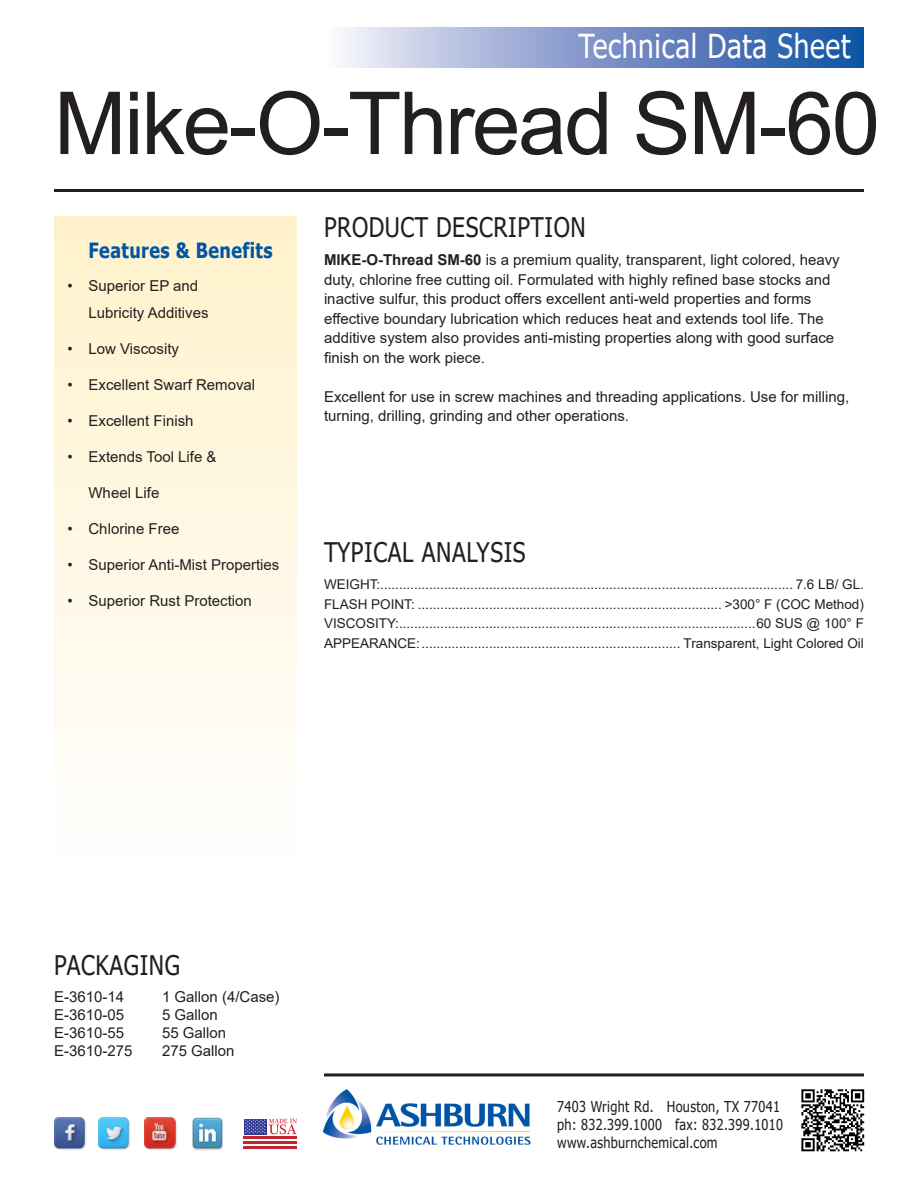
<style>
.page{position:relative;width:918px;height:1188px;background:#fff}
.page>*{position:absolute;margin:0;border:0;box-sizing:border-box;transform-origin:0 0}
.t1{font:87px "Arial";letter-spacing:-.025em;color:#231f20}
.t2{font:33px "Tahoma";letter-spacing:.025em;color:#fff;scale:.85 1}
.t3{font:27px "Tahoma";letter-spacing:.025em;color:#231f20;scale:.85 1}
.t4{font:700 21px "Tahoma";letter-spacing:.025em;color:#0155a5;scale:.85 1}
.t5{font:15px/19.5px "Arial";color:#231f20}
.t6{font:15px "Tahoma";letter-spacing:.025em;color:#231f20;scale:.85 1}
.t7{font:13.5px "Arial";color:#231f20}
.s1{font-weight:700}
</style>
<div class="page">
<div style="left:54px;top:216px;width:243px;height:648px;background:linear-gradient(to bottom,#fff1ca,#fffeff)"></div>
<div style="left:324px;top:27px;width:540px;height:41px;background:linear-gradient(to right,#f7eff9,#0f49a1)"></div>
<hr style="left:54px;top:189px;width:810px;height:3px;background:#231f20">
<hr style="left:324px;top:1073px;width:540px;height:3px;background:#231f20">
<img style="left:54px;top:1118px;width:32px;height:32px">
<img style="left:98px;top:1118px;width:32px;height:32px">
<img style="left:145px;top:1118px;width:32px;height:32px">
<img style="left:192px;top:1118px;width:31px;height:32px">
<hr style="left:244px;top:1137px;width:53px;height:2px;background:#c3262e">
<hr style="left:244px;top:1141px;width:53px;height:3px;background:#c3262e">
<hr style="left:244px;top:1146px;width:53px;height:2px;background:#c3262e">
<div style="left:244px;top:1119px;width:23px;height:15px;background:#2c3690"></div>
<svg style="left:245px;top:1119px;width:52px;height:15px"></svg>
<img style="left:322px;top:1089px;width:209px;height:56px">
<img style="left:801px;top:1089px;width:64px;height:63px">
<p class="t2" style="left:579px;top:24px;width:321px">Technical Data Sheet</p>
<p class="t1" style="left:54px;top:64px;width:828px">Mike-O-Thread SM-60</p>
<p class="t4" style="left:89px;top:236px;width:218px">Features &amp; Benefits</p>
<p class="t5" style="left:68px;top:276px;width:132px">• Superior EP and</p>
<p class="t5" style="left:88px;top:303px;width:122px">Lubricity Additives</p>
<p class="t5" style="left:68px;top:339px;width:113px">• Low Viscosity</p>
<p class="t5" style="left:68px;top:375px;width:189px">• Excellent Swarf Removal</p>
<p class="t5" style="left:68px;top:411px;width:128px">• Excellent Finish</p>
<p class="t5" style="left:68px;top:447px;width:151px">• Extends Tool Life &amp;</p>
<p class="t5" style="left:88px;top:483px;width:72px">Wheel Life</p>
<p class="t5" style="left:68px;top:519px;width:113px">• Chlorine Free</p>
<p class="t5" style="left:68px;top:555px;width:213px">• Superior Anti-Mist Properties</p>
<p class="t5" style="left:68px;top:591px;width:186px">• Superior Rust Protection</p>
<p class="t3" style="left:324px;top:209px;width:310px">PRODUCT DESCRIPTION</p>
<p class="t5" style="left:324px;top:250px;width:517px"><span class="s1">MIKE-O-Thread SM-60</span> is a premium quality, transparent, light colored, heavy duty, chlorine free cutting oil. Formulated with highly refined base stocks and inactive sulfur, this product offers excellent anti-weld properties and forms effective boundary lubrication which reduces heat and extends tool life. The additive system also provides anti-misting properties along with good surface finish on the work piece.</p>
<p class="t5" style="left:324px;top:387px;width:527px">Excellent for use in screw machines and threading applications. Use for milling, turning, drilling, grinding and other operations.</p>
<p class="t3" style="left:324px;top:534px;width:239px">TYPICAL ANALYSIS</p>
<p class="t7" style="left:324px;top:575px;width:542px">WEIGHT:.............................................................................................................. 7.6 LB/ GL.</p>
<p class="t7" style="left:324px;top:595px;width:541px">FLASH POINT: ................................................................................. &gt;300° F (COC Method)</p>
<p class="t7" style="left:324px;top:614px;width:541px">VISCOSITY:...............................................................................................60 SUS @ 100° F</p>
<p class="t7" style="left:324px;top:634px;width:541px">APPEARANCE:..................................................................... Transparent, Light Colored Oil</p>
<p class="t3" style="left:54px;top:947px;width:150px">PACKAGING</p>
<p class="t5" style="left:54px;top:987px;width:72px">E-3610-14</p>
<p class="t5" style="left:162px;top:987px;width:119px">1 Gallon (4/Case)</p>
<p class="t5" style="left:54px;top:1005px;width:72px">E-3610-05</p>
<p class="t5" style="left:162px;top:1005px;width:57px">5 Gallon</p>
<p class="t5" style="left:54px;top:1023px;width:72px">E-3610-55</p>
<p class="t5" style="left:162px;top:1023px;width:66px">55 Gallon</p>
<p class="t5" style="left:54px;top:1041px;width:80px">E-3610-275</p>
<p class="t5" style="left:162px;top:1041px;width:74px">275 Gallon</p>
<p class="t6" style="left:557px;top:1096px;width:264px">7403 Wright Rd. Houston, TX 77041</p>
<p class="t6" style="left:557px;top:1114px;width:267px">ph: 832.399.1000 fax: 832.399.1010</p>
<p class="t6" style="left:557px;top:1132px;width:190px">www.ashburnchemical.com</p>
</div>
